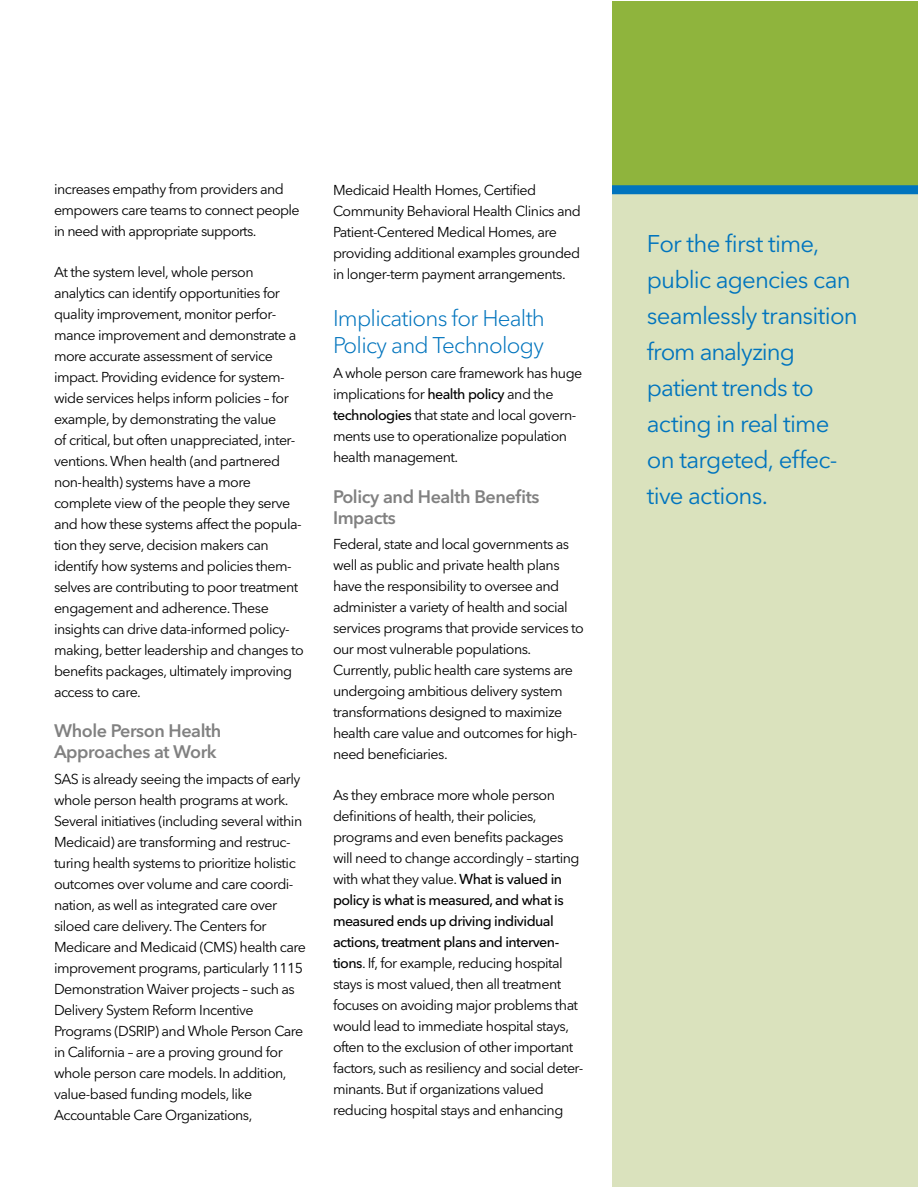
<style>
.page{position:relative;width:918px;height:1188px;background:#fff}
.page>*{position:absolute;margin:0;border:0;box-sizing:border-box;transform-origin:0 0}
.Sidebar{font:24px/36px "Avenir Next W1 G";letter-spacing:-.035em;color:#0074bd}
.Subhead-1_Cobalt{font:300 22.5px/27px "Avenir Next W1 G";letter-spacing:-.035em;color:#0074bd}
.Subhead-2_Slate{font:600 18px/21px "Avenir Next W1 G";letter-spacing:-.025em;color:#818181}
.Body{font:14.25px/21px "Avenir Next W1 G";letter-spacing:-.035em;color:#000}
.s1{font-weight:500}
</style>
<div class="page">
<div style="left:612px;top:194px;width:306px;height:992px;background:#dae2bd"></div>
<div style="left:612px;top:1px;width:306px;height:185px;background:#8fb43d"></div>
<div style="left:612px;top:185px;width:306px;height:9px;background:#0074bd"></div>
<p class="Body" style="left:54px;top:179px;width:247px">increases empathy from providers and empowers care teams to connect people in need with appropriate supports.</p>
<p class="Body" style="left:54px;top:261px;width:251px">At the system level, whole person analytics can identify opportunities for quality improvement, monitor perfor&shy;mance improvement and demonstrate a more accurate assessment of service impact. Providing evidence for system&shy;wide services helps inform policies – for example, by demonstrating the value<br>of critical, but often unappreciated, inter&shy;ventions. When health (and partnered non-health) systems have a more complete view of the people they serve and how these systems affect the popula&shy;tion they serve, decision makers can identify how systems and policies them&shy;selves are contributing to poor treatment engagement and adherence. These insights can drive data-informed policy&shy;making, better leadership and changes to benefits packages, ultimately improving access to care.</p>
<p class="Subhead-2_Slate" style="left:54px;top:720px;width:169px">Whole Person Health<br>Approaches at Work</p>
<p class="Body" style="left:54px;top:768px;width:254px">SAS is already seeing the impacts of early whole person health programs at work.<br>Several initiatives (including several within Medicaid) are transforming and restruc&shy;turing health systems to prioritize holistic outcomes over volume and care coordi&shy;nation, as well as integrated care over siloed care delivery. The Centers for Medicare and Medicaid (CMS) health care improvement programs, particularly 1115<br>Demonstration Waiver projects – such as Delivery System Reform Incentive Programs (DSRIP) and Whole Person Care in California – are a proving ground for whole person care models. In addition, value-based funding models, like Accountable Care Organizations,</p>
<p class="Body" style="left:333px;top:180px;width:250px">Medicaid Health Homes, Certified Community Behavioral Health Clinics and Patient-Centered Medical Homes, are providing additional examples grounded in longer-term payment arrangements.</p>
<p class="Subhead-1_Cobalt" style="left:333px;top:304px;width:214px">Implications for Health<br>Policy and Technology</p>
<p class="Body" style="left:333px;top:363px;width:251px">A whole person care framework has huge implications for <span class="s1">health policy</span> and the <span class="s1">technologies</span> that state and local govern&shy;ments use to operationalize population health management.</p>
<p class="Subhead-2_Slate" style="left:333px;top:486px;width:208px">Policy and Health Benefits<br>Impacts</p>
<p class="Body" style="left:333px;top:534px;width:252px">Federal, state and local governments as well as public and private health plans have the responsibility to oversee and administer a variety of health and social services programs that provide services to our most vulnerable populations.<br>Currently, public health care systems are undergoing ambitious delivery system transformations designed to maximize health care value and outcomes for high&shy;need beneficiaries.</p>
<p class="Body" style="left:333px;top:784px;width:252px">As they embrace more whole person definitions of health, their policies, programs and even benefits packages will need to change accordingly – starting with what they value. <span class="s1">What is valued in policy is what is measured, and what is measured ends up driving individual actions, treatment plans and interven&shy;tions</span>. If, for example, reducing hospital stays is most valued, then all treatment focuses on avoiding major problems that would lead to immediate hospital stays, often to the exclusion of other important factors, such as resiliency and social deter&shy;minants. But if organizations valued reducing hospital stays and enhancing</p>
<p class="Sidebar" style="left:647px;top:226px;width:212px">For the first time, public agencies can seamlessly transition from analyzing patient trends to acting in real time on targeted, effec&shy;tive actions.</p>
</div>
